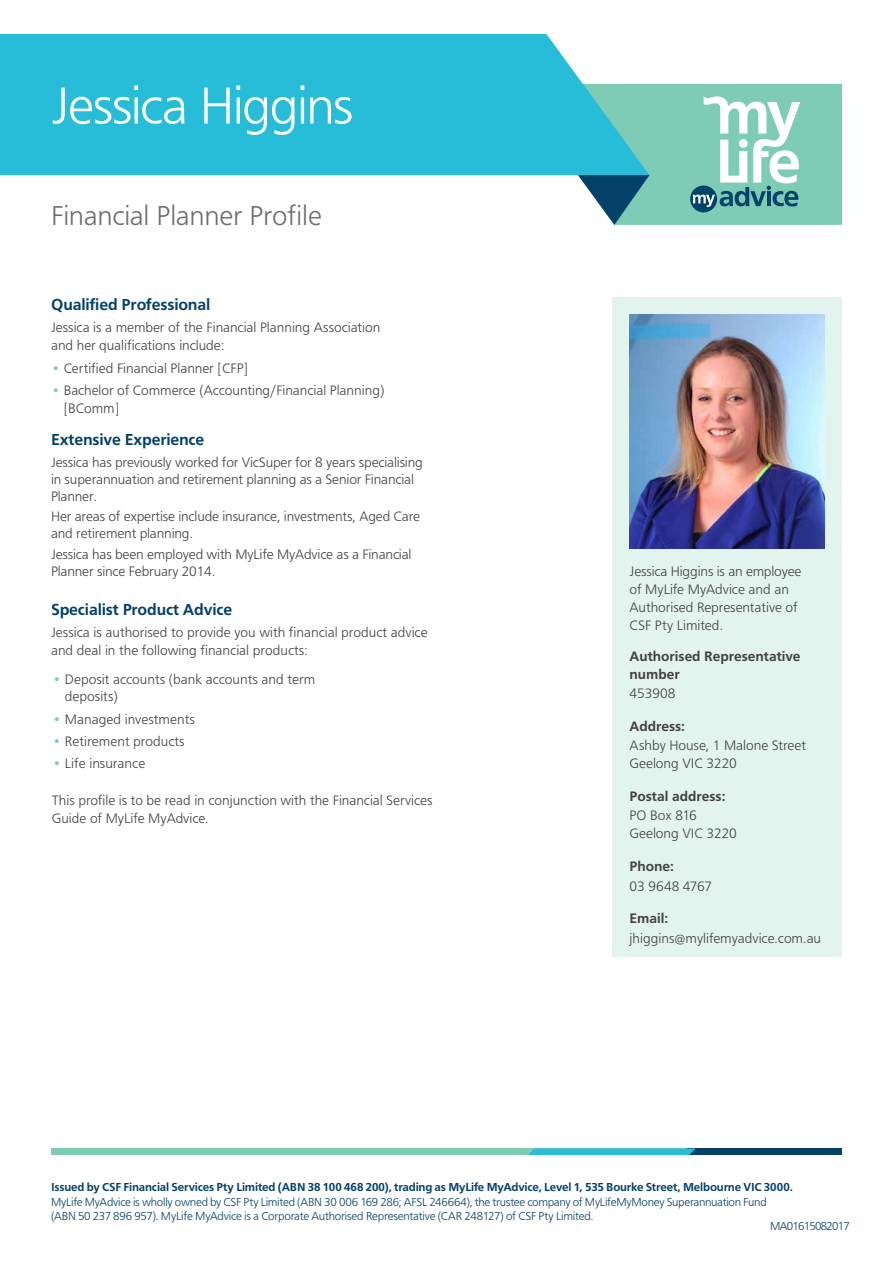
<style>
.page{position:relative;width:893px;height:1263px;background:#fff}
.page>*{position:absolute;margin:0;border:0;box-sizing:border-box;transform-origin:0 0}
.t1{font:300 54px "Carto Gothic Pro";letter-spacing:-.035em;color:#fff}
.t2{font:300 28.5px "Carto Gothic Pro";letter-spacing:-.01em;color:#6d6e71}
.t3{font:700 16.5px "Carto Gothic Pro";letter-spacing:-.01em;color:#044169}
.t4{font:300 14.25px/18px "Carto Gothic Pro";letter-spacing:-.005em;color:#414042}
.t5{font:700 14.25px/18px "Carto Gothic Pro";color:#414042}
.t6{font:300 12px/14.2px "Carto Gothic Pro";letter-spacing:-.025em;color:#044169}
.t7{font:700 12px "Carto Gothic Pro";letter-spacing:-.015em;color:#044169}
.t8{font:300 12px "Carto Gothic Pro";letter-spacing:-.065em;color:#044169}
.s1{color:#7ecbb6}
</style>
<div class="page">
<div style="left:649px;top:84px;width:193px;height:141px;background:#7ecbb6"></div>
<div style="left:690px;top:185px;width:27px;height:27px;background:#044169;border-radius:50%"></div>
<svg style="left:693px;top:96px;width:107px;height:111px"></svg>
<svg style="left:511px;top:175px;width:138px;height:50px"></svg>
<svg style="left:0;top:34px;width:649px;height:141px;background:#32bfd7"></svg>
<div style="left:51px;top:1148px;width:789px;height:7px;background:#7ecbb6"></div>
<div style="left:687px;top:1148px;width:155px;height:7px;background:#044169"></div>
<svg style="left:528px;top:1148px;width:168px;height:7px"></svg>
<div style="left:613px;top:298px;width:229px;height:659px;background:#e3f3ed"></div>
<img style="left:630px;top:314px;width:195px;height:234px">
<h1 class="t1" style="left:51px;top:76px;width:304px">Jessica Higgins</h1>
<h2 class="t2" style="left:51px;top:200px;width:272px">Financial Planner Profile</h2>
<p class="t3" style="left:51px;top:295px;width:161px">Qualified Professional</p>
<p class="t4" style="left:51px;top:319px;width:331px">Jessica is a member of the Financial Planning Association and her qualifications include:</p>
<p class="t4" style="left:51px;top:359px;width:199px"><span class="s1">•</span> Certified Financial Planner [CFP]</p>
<p class="t4" style="left:64px;top:381px;width:322px;text-indent:-13px"><span class="s1">•</span> Bachelor of Commerce (Accounting/Financial Planning) [BComm]</p>
<p class="t3" style="left:51px;top:430px;width:155px">Extensive Experience</p>
<p class="t4" style="left:51px;top:453px;width:373px;line-height:17.1px">Jessica has previously worked for VicSuper for 8 years specialising in superannuation and retirement planning as a Senior Financial<br>Planner.</p>
<p class="t4" style="left:51px;top:508px;width:371px;line-height:17.1px">Her areas of expertise include insurance, investments, Aged Care and retirement planning.</p>
<p class="t4" style="left:51px;top:545px;width:362px;line-height:17.1px">Jessica has been employed with MyLife MyAdvice as a Financial<br>Planner since February 2014.</p>
<p class="t3" style="left:51px;top:600px;width:183px">Specialist Product Advice</p>
<p class="t4" style="left:51px;top:623px;width:378px">Jessica is authorised to provide you with financial product advice and deal in the following financial products:</p>
<p class="t4" style="left:65px;top:671px;width:252px;line-height:17.1px;text-indent:-13px"><span class="s1">•</span> Deposit accounts (bank accounts and term deposits)</p>
<p class="t4" style="left:52px;top:710px;width:144px"><span class="s1">•</span> Managed investments</p>
<p class="t4" style="left:52px;top:732px;width:134px"><span class="s1">•</span> Retirement products</p>
<p class="t4" style="left:52px;top:754px;width:95px"><span class="s1">•</span> Life insurance</p>
<p class="t4" style="left:52px;top:791px;width:382px">This profile is to be read in conjunction with the Financial Services<br>Guide of MyLife MyAdvice.</p>
<p class="t4" style="left:630px;top:562px;width:173px">Jessica Higgins is an employee of MyLife MyAdvice and an<br>Authorised Representative of<br>CSF Pty Limited.</p>
<p class="t5" style="left:630px;top:647px;width:172px">Authorised Representative number</p>
<p class="t4" style="left:630px;top:684px;width:47px">453908</p>
<p class="t5" style="left:630px;top:717px;width:57px">Address:</p>
<p class="t4" style="left:630px;top:736px;width:178px">Ashby House, 1 Malone Street<br>Geelong VIC 3220</p>
<p class="t5" style="left:630px;top:787px;width:97px">Postal address:</p>
<p class="t4" style="left:630px;top:807px;width:109px">PO Box 816<br>Geelong VIC 3220</p>
<p class="t5" style="left:630px;top:857px;width:46px">Phone:</p>
<p class="t4" style="left:630px;top:877px;width:84px">03 9648 4767</p>
<p class="t5" style="left:630px;top:910px;width:40px">Email:</p>
<p class="t4" style="left:630px;top:929px;width:193px">jhiggins@mylifemyadvice.com.au</p>
<p class="t7" style="left:51px;top:1180px;width:743px">Issued by CSF Financial Services Pty Limited (ABN 38 100 468 200), trading as MyLife MyAdvice, Level 1, 535 Bourke Street, Melbourne VIC 3000.</p>
<p class="t6" style="left:51px;top:1194px;width:717px">MyLife MyAdvice is wholly owned by CSF Pty Limited (ABN 30 006 169 286; AFSL 246664), the trustee company of MyLifeMyMoney Superannuation Fund (ABN 50 237 896 957). MyLife MyAdvice is a Corporate Authorised Representative (CAR 248127) of CSF Pty Limited.</p>
<p class="t8" style="left:770px;top:1219px;width:81px">MA01615082017</p>
</div>
